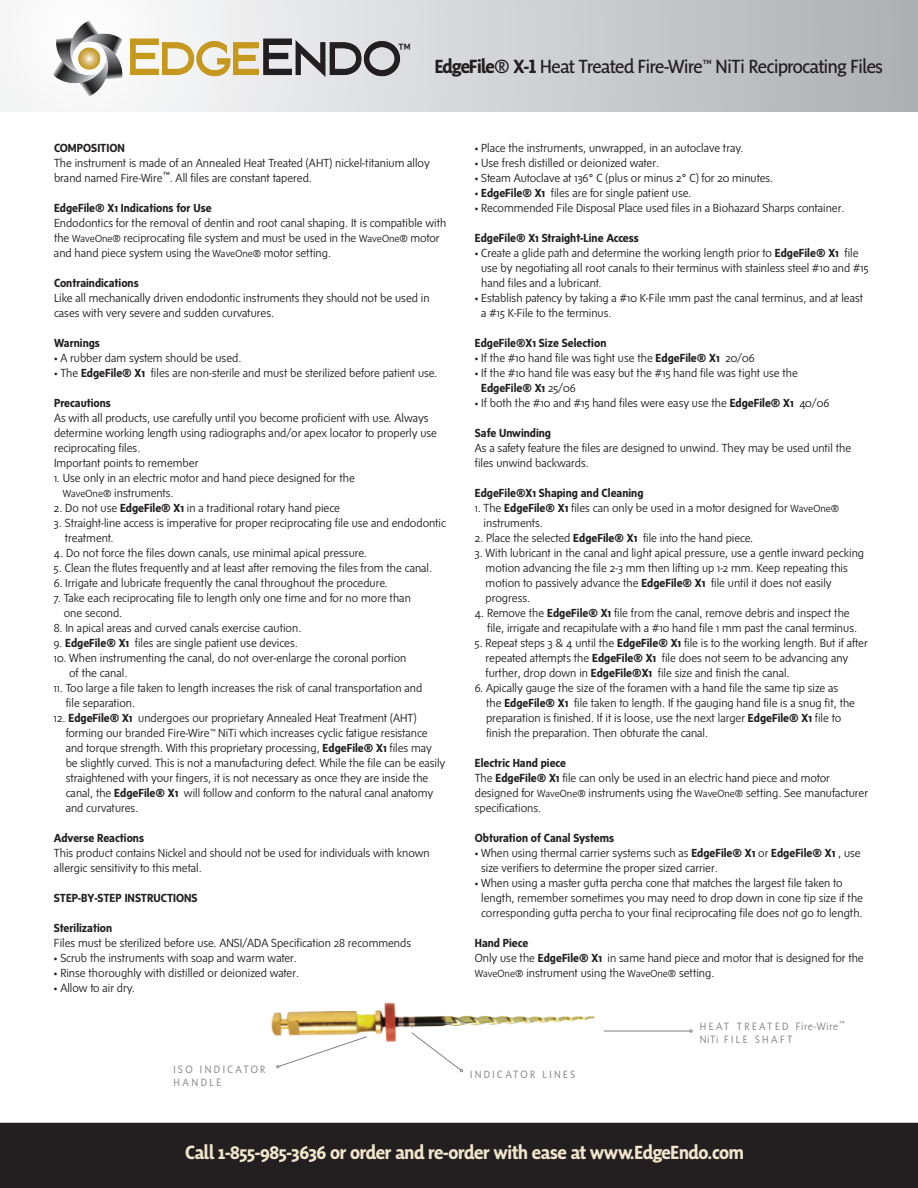
<style>
.page{position:relative;width:918px;height:1188px;background:#fff}
.page>*{position:absolute;margin:0;border:0;box-sizing:border-box;transform-origin:0 0}
.t1{font:27px "Sensibility";color:#231f20}
.t2{font:700 19.5px "Sensibility";letter-spacing:-.02em;color:#f1e6cc}
.t3{font:19.5px "Sensibility";letter-spacing:-.02em;color:#231f20}
.t4{font:300 12px/15px "Sense";color:#231f20}
.t5{font:700 12px "Sense";color:#231f20}
.t6{font:300 10.8px/13px "Sensibility";letter-spacing:.22em;color:#808285}
.s1{font-weight:700}
.s2{font-size:15px}
.s3{font-size:10.5px}
.s4{font-family:"Sense";font-size:12px}
</style>
<div class="page">
<svg style="left:0;top:0;width:918px;height:112px;background:#cbccce"></svg>
<div style="left:0;top:1123px;width:918px;height:65px;background:#231f20"></div>
<img style="left:127px;top:2px;width:280px;height:110px">
<img style="left:46px;top:18px;width:82px;height:81px">
<hr style="left:604px;top:1031px;width:86px;height:1px;background:#808285">
<img style="left:271px;top:1002px;width:333px;height:70px">
<h1 class="t1" style="left:398px;top:38px;width:15px">™</h1>
<h2 class="t3" style="left:435px;top:56px;width:450px"><span class="s1">EdgeFile</span>® <span class="s1">X-1</span> Heat Treated Fire-Wire™ NiTi Reciprocating Files</h2>
<p class="t5" style="left:54px;top:141px;width:72px">COMPOSITION</p>
<p class="t4" style="left:54px;top:155px;width:377px">The instrument is made of an Annealed Heat Treated (AHT) nickel-titanium alloy brand named Fire-Wire<span class="s2">™</span>. All files are constant tapered.</p>
<p class="t5" style="left:54px;top:201px;width:159px">EdgeFile® X1 Indications for Use</p>
<p class="t4" style="left:54px;top:215px;width:394px">Endodontics for the removal of dentin and root canal shaping. It is compatible with the <span class="s3">WaveOne®</span> reciprocating file system and must be used in the <span class="s3">WaveOne®</span> motor and hand piece system using the <span class="s3">WaveOne®</span> motor setting.</p>
<p class="t5" style="left:54px;top:276px;width:86px">Contraindications</p>
<p class="t4" style="left:54px;top:290px;width:377px">Like all mechanically driven endodontic instruments they should not be used in cases with very severe and sudden curvatures.</p>
<p class="t5" style="left:54px;top:336px;width:47px">Warnings</p>
<p class="t4" style="left:54px;top:350px;width:189px">• A rubber dam system should be used.</p>
<p class="t4" style="left:54px;top:365px;width:385px">• The <span class="s1">EdgeFile® X1</span> files are non-sterile and must be sterilized before patient use.</p>
<p class="t5" style="left:54px;top:396px;width:58px">Precautions</p>
<p class="t4" style="left:54px;top:410px;width:385px">As with all products, use carefully until you become proficient with use. Always determine working length using radiographs and/or apex locator to properly use reciprocating files.<br>Important points to remember</p>
<p class="t4" style="left:63px;top:470px;width:294px;text-indent:-9px">1. Use only in an electric motor and hand piece designed for the<br><span class="s3">WaveOne®</span> instruments.</p>
<p class="t4" style="left:54px;top:500px;width:287px">2. Do not use <span class="s1">EdgeFile® X1</span> in a traditional rotary hand piece</p>
<p class="t4" style="left:65px;top:515px;width:383px;text-indent:-11px">3. Straight-line access is imperative for proper reciprocating file use and endodontic treatment.</p>
<p class="t4" style="left:54px;top:545px;width:314px">4. Do not force the files down canals, use minimal apical pressure.</p>
<p class="t4" style="left:54px;top:560px;width:380px">5. Clean the flutes frequently and at least after removing the files from the canal.</p>
<p class="t4" style="left:54px;top:575px;width:335px">6. Irrigate and lubricate frequently the canal throughout the procedure.</p>
<p class="t4" style="left:64px;top:590px;width:349px;text-indent:-10px">7. Take each reciprocating file to length only one time and for no more than one second.</p>
<p class="t4" style="left:54px;top:620px;width:249px">8. In apical areas and curved canals exercise caution.</p>
<p class="t4" style="left:54px;top:635px;width:245px">9. <span class="s1">EdgeFile® X1</span> files are single patient use devices.</p>
<p class="t4" style="left:69px;top:650px;width:339px;text-indent:-15px">10. When instrumenting the canal, do not over-enlarge the coronal portion of the canal.</p>
<p class="t4" style="left:66px;top:680px;width:358px;text-indent:-12px">11. Too large a file taken to length increases the risk of canal transportation and file separation.</p>
<p class="t4" style="left:66px;top:710px;width:381px;text-indent:-12px">12. <span class="s1">EdgeFile® X1</span> undergoes our proprietary Annealed Heat Treatment (AHT) forming our branded Fire-Wire™ NiTi which increases cyclic fatigue resistance and torque strength. With this proprietary processing, <span class="s1">EdgeFile® X1</span> files may be slightly curved. This is not a manufacturing defect. While the file can be easily straightened with your fingers, it is not necessary as once they are inside the canal, the <span class="s1">EdgeFile® X1</span> will follow and conform to the natural canal anatomy and curvatures.</p>
<p class="t5" style="left:54px;top:831px;width:92px">Adverse Reactions</p>
<p class="t4" style="left:54px;top:845px;width:377px">This product contains Nickel and should not be used for individuals with known allergic sensitivity to this metal.</p>
<p class="t5" style="left:54px;top:891px;width:145px">STEP-BY-STEP INSTRUCTIONS</p>
<p class="t5" style="left:54px;top:921px;width:60px">Sterilization</p>
<p class="t4" style="left:54px;top:935px;width:359px">Files must be sterilized before use. ANSI/ADA Specification 28 recommends</p>
<p class="t4" style="left:54px;top:950px;width:245px">• Scrub the instruments with soap and warm water.</p>
<p class="t4" style="left:54px;top:965px;width:247px">• Rinse thoroughly with distilled or deionized water.</p>
<p class="t4" style="left:54px;top:980px;width:82px">• Allow to air dry.</p>
<p class="t6" style="left:174px;top:1063px;width:93px">ISO INDICATOR<br>HANDLE</p>
<p class="t4" style="left:475px;top:140px;width:270px">• Place the instruments, unwrapped, in an autoclave tray.</p>
<p class="t4" style="left:475px;top:155px;width:186px">• Use fresh distilled or deionized water.</p>
<p class="t4" style="left:475px;top:170px;width:300px">• Steam Autoclave at 136° C (plus or minus 2° C) for 20 minutes.</p>
<p class="t4" style="left:475px;top:185px;width:218px">• <span class="s1">EdgeFile® X1</span> files are for single patient use.</p>
<p class="t4" style="left:475px;top:200px;width:371px">• Recommended File Disposal Place used files in a Biohazard Sharps container.</p>
<p class="t5" style="left:475px;top:231px;width:166px">EdgeFile® X1 Straight-Line Access</p>
<p class="t4" style="left:481px;top:245px;width:389px;text-indent:-6px">• Create a glide path and determine the working length prior to <span class="s1">EdgeFile® X1</span> file use by negotiating all root canals to their terminus with stainless steel #10 and #15 hand files and a lubricant.</p>
<p class="t4" style="left:481px;top:290px;width:384px;text-indent:-6px">• Establish patency by taking a #10 K-File 1mm past the canal terminus, and at least a #15 K-File to the terminus.</p>
<p class="t5" style="left:475px;top:336px;width:133px">EdgeFile®X1 Size Selection</p>
<p class="t4" style="left:475px;top:350px;width:281px">• If the #10 hand file was tight use the <span class="s1">EdgeFile® X1</span> 20/06</p>
<p class="t4" style="left:481px;top:365px;width:318px;text-indent:-6px">• If the #10 hand file was easy but the #15 hand file was tight use the<br><span class="s1">EdgeFile® X1</span> 25/06</p>
<p class="t4" style="left:475px;top:395px;width:356px">• If both the #10 and #15 hand files were easy use the <span class="s1">EdgeFile® X1</span> 40/06</p>
<p class="t5" style="left:475px;top:426px;width:78px">Safe Unwinding</p>
<p class="t4" style="left:475px;top:440px;width:378px">As a safety feature the files are designed to unwind. They may be used until the files unwind backwards.</p>
<p class="t5" style="left:475px;top:486px;width:170px">EdgeFile®X1 Shaping and Cleaning</p>
<p class="t4" style="left:484px;top:500px;width:357px;text-indent:-9px">1. The <span class="s1">EdgeFile® X1</span> files can only be used in a motor designed for <span class="s3">WaveOne® </span>instruments.</p>
<p class="t4" style="left:475px;top:530px;width:280px">2. Place the selected <span class="s1">EdgeFile® X1</span> file into the hand piece.</p>
<p class="t4" style="left:486px;top:545px;width:380px;text-indent:-11px">3. With lubricant in the canal and light apical pressure, use a gentle inward pecking motion advancing the file 2-3 mm then lifting up 1-2 mm. Keep repeating this motion to passively advance the <span class="s1">EdgeFile® X1</span> file until it does not easily progress.</p>
<p class="t4" style="left:487px;top:605px;width:372px;text-indent:-12px">4. Remove the <span class="s1">EdgeFile® X1</span> file from the canal, remove debris and inspect the file, irrigate and recapitulate with a #10 hand file 1 mm past the canal terminus.</p>
<p class="t4" style="left:486px;top:635px;width:384px;text-indent:-11px">5. Repeat steps 3 &amp; 4 until the <span class="s1">EdgeFile® X1</span> file is to the working length. But if after repeated attempts the <span class="s1">EdgeFile® X1</span> file does not seem to be advancing any further, drop down in <span class="s1">EdgeFile®X1</span> file size and finish the canal.</p>
<p class="t4" style="left:486px;top:680px;width:371px;text-indent:-11px">6. Apically gauge the size of the foramen with a hand file the same tip size as the <span class="s1">EdgeFile® X1</span> file taken to length. If the gauging hand file is a snug fit, the preparation is finished. If it is loose, use the next larger <span class="s1">EdgeFile® X1</span> file to finish the preparation. Then obturate the canal.</p>
<p class="t4" style="left:475px;top:755px;width:395px"><span class="s1">Electric Hand piece<br></span>The <span class="s1">EdgeFile® X1</span> file can only be used in an electric hand piece and motor designed for <span class="s3">WaveOne®</span> instruments using the <span class="s3">WaveOne®</span> setting. See manufacturer specifications.</p>
<p class="t5" style="left:475px;top:831px;width:141px">Obturation of Canal Systems</p>
<p class="t4" style="left:481px;top:845px;width:381px;text-indent:-6px">• When using thermal carrier systems such as <span class="s1">EdgeFile® X1</span> or <span class="s1">EdgeFile® X1</span> , use size verifiers to determine the proper sized carrier.</p>
<p class="t4" style="left:481px;top:875px;width:383px;text-indent:-6px">• When using a master gutta percha cone that matches the largest file taken to length, remember sometimes you may need to drop down in cone tip size if the corresponding gutta percha to your final reciprocating file does not go to length.</p>
<p class="t4" style="left:475px;top:935px;width:390px"><span class="s1">Hand Piece<br></span>Only use the <span class="s1">EdgeFile® X1</span> in same hand piece and motor that is designed for the<br><span class="s3">WaveOne®</span> instrument using the <span class="s3">WaveOne®</span> setting.</p>
<p class="t6" style="left:470px;top:1068px;width:107px">INDICATOR LINES</p>
<p class="t6" style="left:700px;top:1019px;width:146px">HEAT TREATED Fire-Wire<span class="s4">™<br></span>NiTi FILE SHAFT</p>
<h2 class="t2" style="left:185px;top:1142px;width:560px">Call 1-855-985-3636 or order and re-order with ease at www.EdgeEndo.com</h2>
</div>
